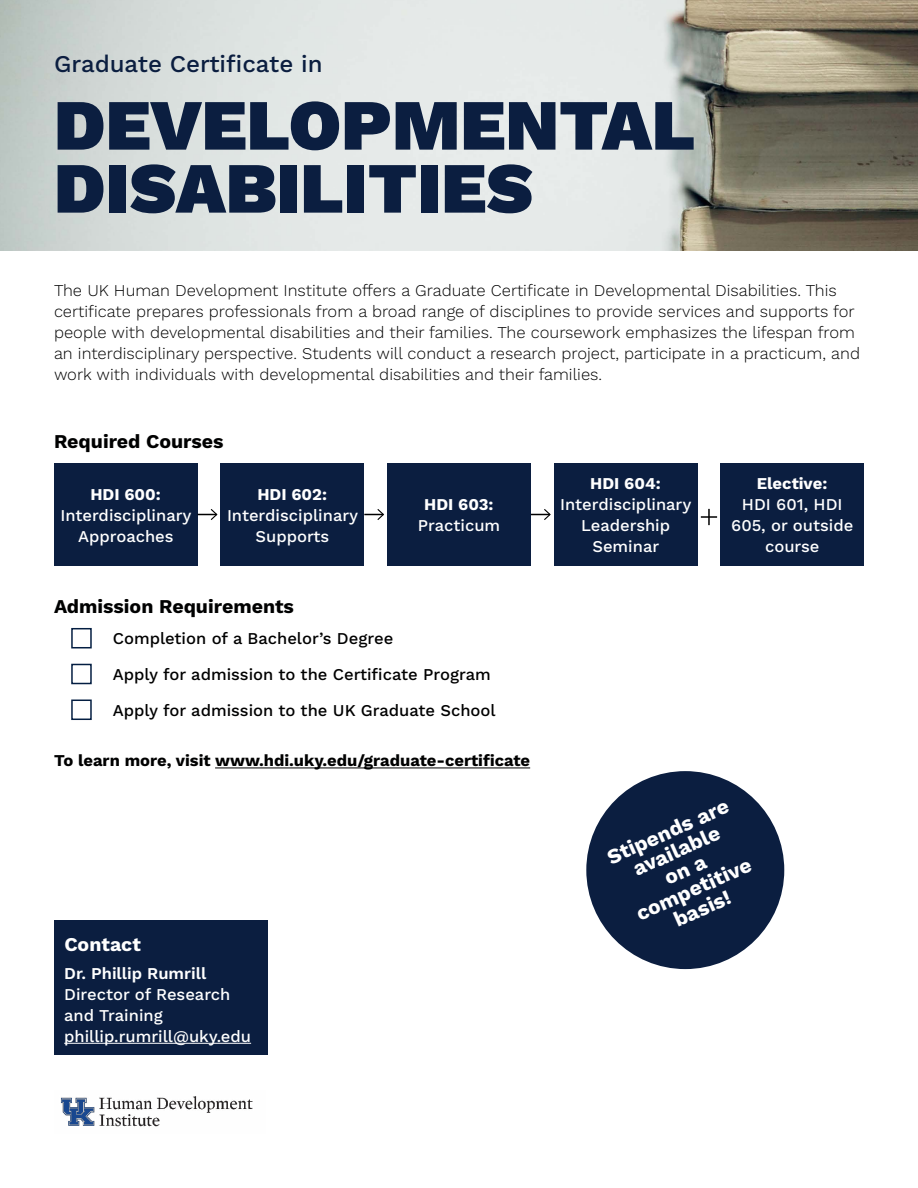
<style>
.page{position:relative;width:918px;height:1188px;background:#fff}
.page>*{position:absolute;margin:0;border:0;box-sizing:border-box;transform-origin:0 0}
.t1{font:900 72px "Work Sans";color:#0b1e40}
.t2{font:500 24px "Work Sans";color:#0b1e40}
.t3{font:700 21px/21px "Work Sans";color:#fff;text-align:center}
.t4{font:700 19.5px "Work Sans";color:#000101}
.t5{font:700 19.5px "Work Sans";color:#fff}
.t6{font:300 16.5px/21px "Work Sans";color:#000}
.t7{font:500 16.5px/21px "Work Sans";color:#fff;text-align:center}
.t8{font:500 16.5px "Work Sans";color:#000101}
.t9{font:700 16.5px "Work Sans";color:#000101}
.t10{font:700 16.5px "Work Sans";color:#fff}
.t11{font:600 16.5px "Work Sans";color:#fff}
.s1{font-weight:700}
</style>
<div class="page">
<img style="left:0;top:0;width:918px;height:251px">
<hr style="left:215px;top:768px;width:315px;height:1px;background:#000101">
<div style="left:54px;top:463px;width:144px;height:103px;background:#0b1e40"></div>
<div style="left:221px;top:463px;width:143px;height:103px;background:#0b1e40"></div>
<div style="left:554px;top:463px;width:143px;height:103px;background:#0b1e40"></div>
<div style="left:387px;top:463px;width:144px;height:103px;background:#0b1e40"></div>
<div style="left:720px;top:463px;width:144px;height:103px;background:#0b1e40"></div>
<svg style="left:531px;top:509px;width:20px;height:11px"></svg>
<svg style="left:364px;top:509px;width:20px;height:11px"></svg>
<svg style="left:198px;top:509px;width:20px;height:11px"></svg>
<div style="left:71px;top:628px;width:21px;height:20px;border:2px solid #041e42"></div>
<div style="left:71px;top:664px;width:21px;height:20px;border:2px solid #041e42"></div>
<div style="left:71px;top:700px;width:21px;height:20px;border:2px solid #041e42"></div>
<div style="left:586px;top:771px;width:198px;height:198px;background:#0b1e40;border-radius:50%"></div>
<svg style="left:701px;top:509px;width:16px;height:16px"></svg>
<div style="left:54px;top:921px;width:214px;height:134px;background:#0b1e40"></div>
<hr style="left:64px;top:1043px;width:187px;height:1px;background:#fff">
<img style="left:60px;top:1096px;width:193px;height:31px">
<p class="t2" style="left:54px;top:50px;width:270px">Graduate Certificate in</p>
<p class="t1" style="left:54px;top:84px;width:643px">DEVELOPMENTAL</p>
<p class="t1" style="left:54px;top:147px;width:480px">DISABILITIES</p>
<p class="t6" style="left:54px;top:281px;width:808px">The UK Human Development Institute offers a Graduate Certificate in Developmental Disabilities. This certificate prepares professionals from a broad range of disciplines to provide services and supports for people with developmental disabilities and their families. The coursework emphasizes the lifespan from an interdisciplinary perspective. Students will conduct a research project, participate in a practicum, and work with individuals with developmental disabilities and their families.</p>
<p class="t4" style="left:54px;top:430px;width:171px">Required Courses</p>
<p class="t7" style="left:60px;top:484px;width:133px"><span class="s1">HDI 600:<br></span>Interdisciplinary<br>Approaches</p>
<p class="t10" style="left:257px;top:485px;width:71px">HDI 602:</p>
<p class="t7" style="left:227px;top:505px;width:133px">Interdisciplinary<br>Supports</p>
<p class="t10" style="left:424px;top:495px;width:71px">HDI 603:</p>
<p class="t7" style="left:418px;top:516px;width:84px">Practicum</p>
<p class="t4" style="left:54px;top:595px;width:241px">Admission Requirements</p>
<p class="t8" style="left:113px;top:629px;width:282px">Completion of a Bachelor’s Degree</p>
<p class="t8" style="left:113px;top:665px;width:380px">Apply for admission to the Certificate Program</p>
<p class="t8" style="left:113px;top:701px;width:384px">Apply for admission to the UK Graduate School</p>
<p class="t9" style="left:54px;top:751px;width:478px">To learn more, visit www.hdi.uky.edu/graduate-certificate</p>
<p class="t5" style="left:64px;top:933px;width:78px">Contact</p>
<p class="t11" style="left:64px;top:963px;width:144px">Dr. Phillip Rumrill</p>
<p class="t7" style="left:64px;top:984px;width:168px;text-align:left">Director of Research and Training</p>
<p class="t7" style="left:64px;top:1026px;width:188px">phillip.rumrill@uky.edu</p>
<p class="t10" style="left:590px;top:474px;width:72px">HDI 604:</p>
<p class="t7" style="left:560px;top:495px;width:133px">Interdisciplinary<br>Leadership</p>
<p class="t7" style="left:592px;top:537px;width:68px">Seminar</p>
<p class="t10" style="left:757px;top:474px;width:72px">Elective:</p>
<p class="t7" style="left:731px;top:495px;width:124px">HDI 601, HDI<br>605, or outside course</p>
<p class="t3" style="left:604px;top:849px;width:132px;rotate:-24deg">Stipends are available<br>on a competitive basis!</p>
</div>
